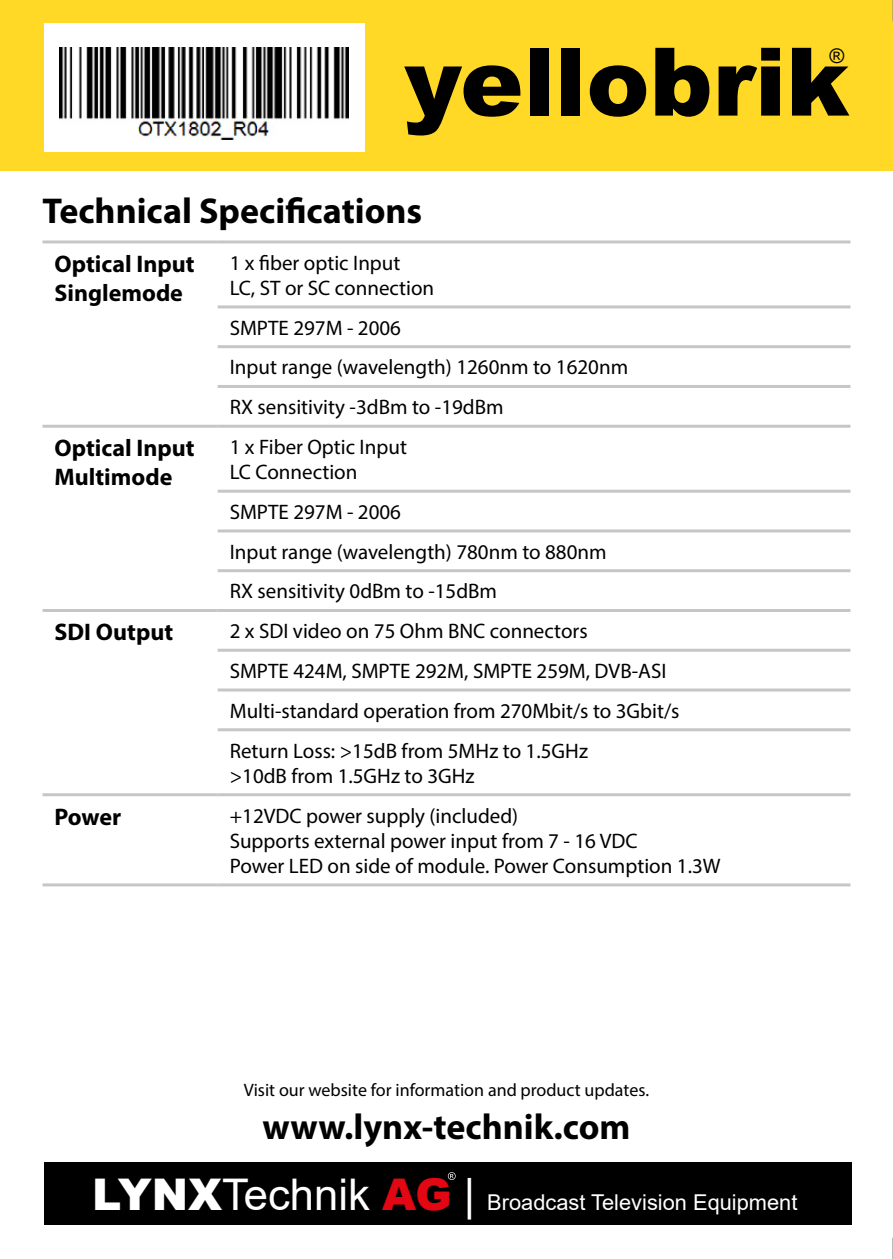
<style>
.page{position:relative;width:893px;height:1259px;background:#fff}
.page>*{position:absolute;margin:0;border:0;box-sizing:border-box;transform-origin:0 0}
.t1{font:900 94.8px "Arial";color:#000}
.t2{font:700 36px "Myriad Pro";color:#000}
.t3{font:700 24px/28.8px "Myriad Pro";color:#000}
.t4{font:21.9px "Arial";color:#fff}
.t5{font:21px/39.9px "Myriad Pro";color:#000}
.t6{font:20.1px "Arial";color:#000}
.t7{font:18px "Myriad Pro";color:#000}
.s1{font-weight:900;font-size:43.5px}
.s2{font-size:43.5px}
.s3{font-weight:900;font-size:43.5px;color:#e30613}
</style>
<div class="page">
<div style="left:0;top:0;width:893px;height:171px;background:#ffd926"></div>
<div style="left:44px;top:23px;width:320px;height:129px;background:#fff"></div>
<svg style="left:892px;top:0;width:1px;height:21px"></svg>
<svg style="left:892px;top:1237px;width:1px;height:22px"></svg>
<div style="left:44px;top:1163px;width:807px;height:62px;background:#000"></div>
<svg style="left:448px;top:1172px;width:8px;height:8px"></svg>
<hr style="left:43px;top:240px;width:175px;height:3px;background:#c6c6c6">
<hr style="left:43px;top:425px;width:175px;height:3px;background:#c6c6c6">
<hr style="left:43px;top:609px;width:175px;height:3px;background:#c6c6c6">
<hr style="left:43px;top:793px;width:175px;height:3px;background:#c6c6c6">
<hr style="left:43px;top:883px;width:175px;height:3px;background:#c6c6c6">
<hr style="left:218px;top:240px;width:632px;height:3px;background:#c6c6c6">
<hr style="left:218px;top:305px;width:632px;height:3px;background:#c6c6c6">
<hr style="left:218px;top:345px;width:632px;height:3px;background:#c6c6c6">
<hr style="left:218px;top:385px;width:632px;height:3px;background:#c6c6c6">
<hr style="left:218px;top:425px;width:632px;height:3px;background:#c6c6c6">
<hr style="left:218px;top:490px;width:632px;height:3px;background:#c6c6c6">
<hr style="left:218px;top:529px;width:632px;height:3px;background:#c6c6c6">
<hr style="left:218px;top:569px;width:632px;height:3px;background:#c6c6c6">
<hr style="left:218px;top:609px;width:632px;height:3px;background:#c6c6c6">
<hr style="left:218px;top:649px;width:632px;height:3px;background:#c6c6c6">
<hr style="left:218px;top:688px;width:632px;height:3px;background:#c6c6c6">
<hr style="left:218px;top:728px;width:632px;height:3px;background:#c6c6c6">
<hr style="left:218px;top:793px;width:632px;height:3px;background:#c6c6c6">
<hr style="left:218px;top:883px;width:632px;height:3px;background:#c6c6c6">
<img style="left:60px;top:47px;width:289px;height:93px">
<h1 class="t1" style="left:404px;top:13px;width:447px">yellobrik</h1>
<p class="t6" style="left:830px;top:42px;width:16px">®</p>
<h2 class="t2" style="left:43px;top:188px;width:381px">Technical Specifications</h2>
<p class="t3" style="left:55px;top:249px;width:142px">Optical Input<br>Singlemode</p>
<p class="t5" style="left:230px;top:250px;width:206px;line-height:25.2px">1 x fiber optic Input<br>LC, ST or SC connection</p>
<p class="t5" style="left:230px;top:307px;width:400px">SMPTE 297M - 2006<br>Input range (wavelength) 1260nm to 1620nm<br>RX sensitivity -3dBm to -19dBm</p>
<p class="t3" style="left:55px;top:433px;width:142px">Optical Input<br>Multimode</p>
<p class="t5" style="left:230px;top:434px;width:179px;line-height:25.2px">1 x Fiber Optic Input<br>LC Connection</p>
<p class="t5" style="left:230px;top:491px;width:378px">SMPTE 297M - 2006<br>Input range (wavelength) 780nm to 880nm<br>RX sensitivity 0dBm to -15dBm</p>
<p class="t3" style="left:55px;top:617px;width:120px">SDI Output</p>
<p class="t5" style="left:230px;top:611px;width:451px">2 x SDI video on 75 Ohm BNC connectors<br>SMPTE 424M, SMPTE 292M, SMPTE 259M, DVB-ASI Multi-standard operation from 270Mbit/s to 3Gbit/s Return Loss: &gt;15dB from 5MHz to 1.5GHz</p>
<p class="t5" style="left:230px;top:755px;width:246px">&gt;10dB from 1.5GHz to 3GHz</p>
<p class="t3" style="left:55px;top:801px;width:68px">Power</p>
<p class="t5" style="left:230px;top:802px;width:492px;line-height:25.2px">+12VDC power supply (included)<br>Supports external power input from 7 - 16 VDC<br>Power LED on side of module. Power Consumption 1.3W</p>
<p class="t7" style="left:244px;top:1078px;width:407px">Visit our website for information and product updates.</p>
<h2 class="t2" style="left:263px;top:1103px;width:369px">www.lynx-technik.com</h2>
<p class="t4" style="left:92px;top:1186px;width:707px"><span class="s1">LYNX</span><span class="s2">Technik</span> <span class="s3">AG</span> <span class="s2">|</span> Broadcast Television Equipment</p>
</div>
